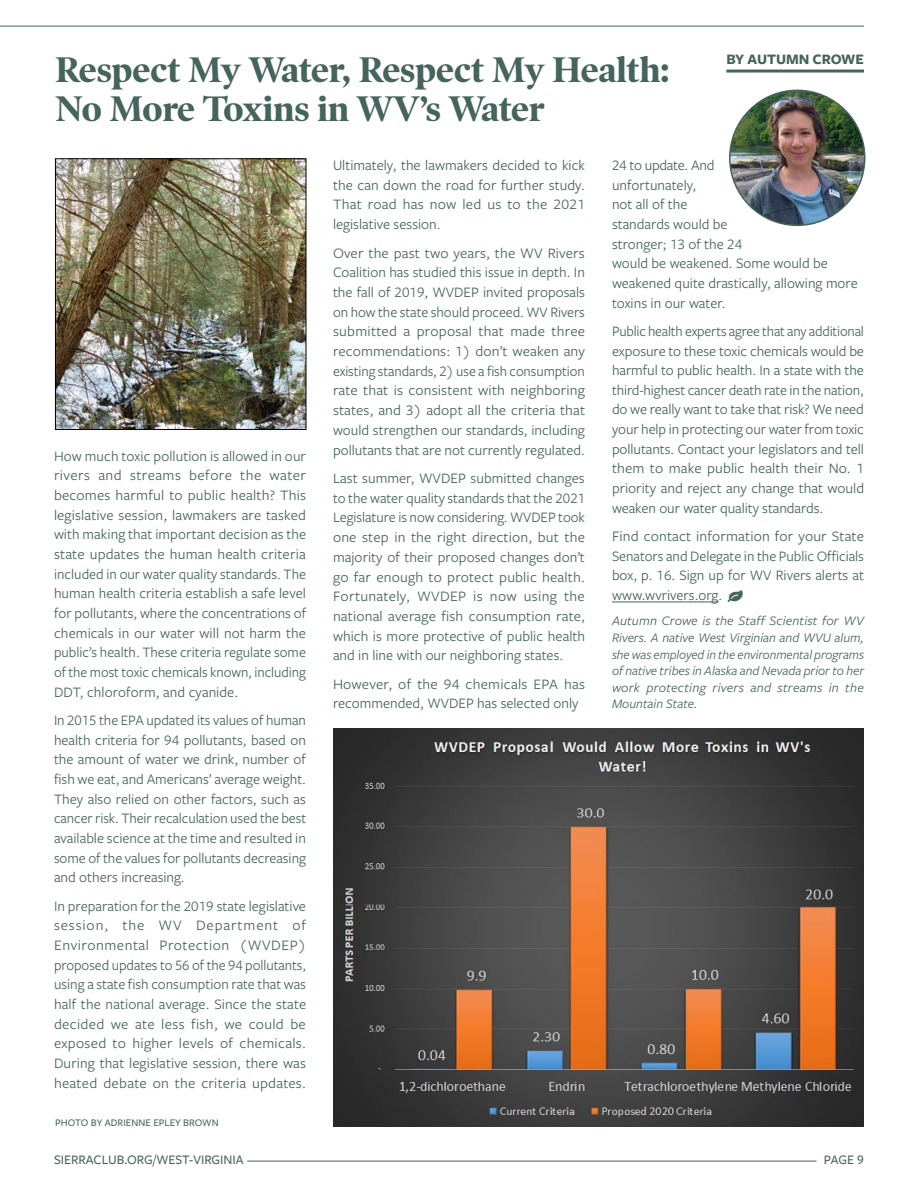
<style>
.page{position:relative;width:918px;height:1188px;background:#fff}
.page>*{position:absolute;margin:0;border:0;box-sizing:border-box;transform-origin:0 0}
.t1{font:700 36px/39px "Poynter OS Disp";color:#45645b}
.t2{font:15px/19.6px "Freight Sans Pro";color:#45645b;text-align:justify}
.t3{font:700 15px "Freight Sans Pro";letter-spacing:-.005em;color:#45645b}
.t4{font:15px "Font Awesome";color:#45645b}
.t5{font:italic 13.5px/16.6px "Freight Sans Pro";letter-spacing:.015em;color:#45645b;text-align:justify}
.t6{font:500 13.5px "Freight Sans Pro";color:#45645b}
.t7{font:500 10.5px "Freight Sans Pro";color:#45645b}
</style>
<div class="page">
<hr style="left:247px;top:1161px;width:569px;height:1px;background:#45645b">
<hr style="left:0;top:26px;width:864px;height:1px;background:#45645b">
<hr style="left:612px;top:602px;width:106px;height:1px;background:#45645b">
<img style="left:333px;top:728px;width:531px;height:399px">
<img style="left:57px;top:160px;width:247px;height:268px">
<div style="left:55px;top:158px;width:251px;height:272px;border:1px solid #000"></div>
<img style="left:730px;top:90px;width:135px;height:135px;border-radius:68px">
<hr style="left:726px;top:70px;width:138px;height:3px;background:#45645b">
<h1 class="t1" style="left:55px;top:50px;width:615px">Respect My Water, Respect My Health:<br>No More Toxins in WV’s Water</h1>
<p class="t3" style="left:726px;top:49px;width:139px">BY AUTUMN CROWE</p>
<p class="t2" style="left:54px;top:445px;width:254px">How much toxic pollution is allowed in our rivers and streams before the water becomes harmful to public health? This legislative session, lawmakers are tasked with making that important decision as the state updates the human health criteria included in our water quality standards. The human health criteria establish a safe level for pollutants, where the concentrations of chemicals in our water will not harm the public’s health. These criteria regulate some of the most toxic chemicals known, including DDT, chloroform, and cyanide.</p>
<p class="t2" style="left:54px;top:710px;width:254px">In 2015 the EPA updated its values of human health criteria for 94 pollutants, based on the amount of water we drink, number of fish we eat, and Americans’ average weight.<br>They also relied on other factors, such as cancer risk. Their recalculation used the best available science at the time and resulted in some of the values for pollutants decreasing and others increasing.</p>
<p class="t2" style="left:54px;top:895px;width:254px">In preparation for the 2019 state legislative session, the WV Department of Environmental Protection (WVDEP) proposed updates to 56 of the 94 pollutants, using a state fish consumption rate that was half the national average. Since the state decided we ate less fish, we could be exposed to higher levels of chemicals.<br>During that legislative session, there was heated debate on the criteria updates.</p>
<p class="t7" style="left:55px;top:1115px;width:165px">PHOTO BY ADRIENNE EPLEY BROWN</p>
<p class="t2" style="left:333px;top:155px;width:254px">Ultimately, the lawmakers decided to kick the can down the road for further study.<br>That road has now led us to the 2021 legislative session.</p>
<p class="t2" style="left:333px;top:242px;width:254px">Over the past two years, the WV Rivers Coalition has studied this issue in depth. In the fall of 2019, WVDEP invited proposals on how the state should proceed. WV Rivers submitted a proposal that made three recommendations: 1) don’t weaken any existing standards, 2) use a fish consumption rate that is consistent with neighboring states, and 3) adopt all the criteria that would strengthen our standards, including pollutants that are not currently regulated.</p>
<p class="t2" style="left:333px;top:468px;width:254px">Last summer, WVDEP submitted changes to the water quality standards that the 2021<br>Legislature is now considering. WVDEP took one step in the right direction, but the majority of their proposed changes don’t go far enough to protect public health.<br>Fortunately, WVDEP is now using the national average fish consumption rate, which is more protective of public health and in line with our neighboring states.</p>
<p class="t2" style="left:333px;top:673px;width:254px">However, of the 94 chemicals EPA has recommended, WVDEP has selected only</p>
<p class="t2" style="left:612px;top:155px;width:247px;text-align:left">24 to update. And<br>unfortunately,<br>not all of the<br>standards would be<br>stronger; 13 of the 24<br>would be weakened. Some would be weakened quite drastically, allowing more toxins in our water.</p>
<p class="t2" style="left:612px;top:321px;width:254px">Public health experts agree that any additional exposure to these toxic chemicals would be harmful to public health. In a state with the third-highest cancer death rate in the nation, do we really want to take that risk? We need your help in protecting our water from toxic pollutants. Contact your legislators and tell them to make public health their No. 1 priority and reject any change that would weaken our water quality standards.</p>
<p class="t2" style="left:612px;top:526px;width:254px">Find contact information for your State Senators and Delegate in the Public Officials box, p. 16. Sign up for WV Rivers alerts at www.wvrivers.org.</p>
<p class="t5" style="left:612px;top:612px;width:254px">Autumn Crowe is the Staff Scientist for WV Rivers. A native West Virginian and WVU alum, she was employed in the environmental programs of native tribes in Alaska and Nevada prior to her work protecting rivers and streams in the Mountain State.</p>
<p class="t4" style="left:728px;top:589px;width:16px">●</p>
<p class="t6" style="left:54px;top:1151px;width:191px">SIERRACLUB.ORG/WEST-VIRGINIA</p>
<p class="t6" style="left:824px;top:1151px;width:42px">PAGE 9</p>
</div>
